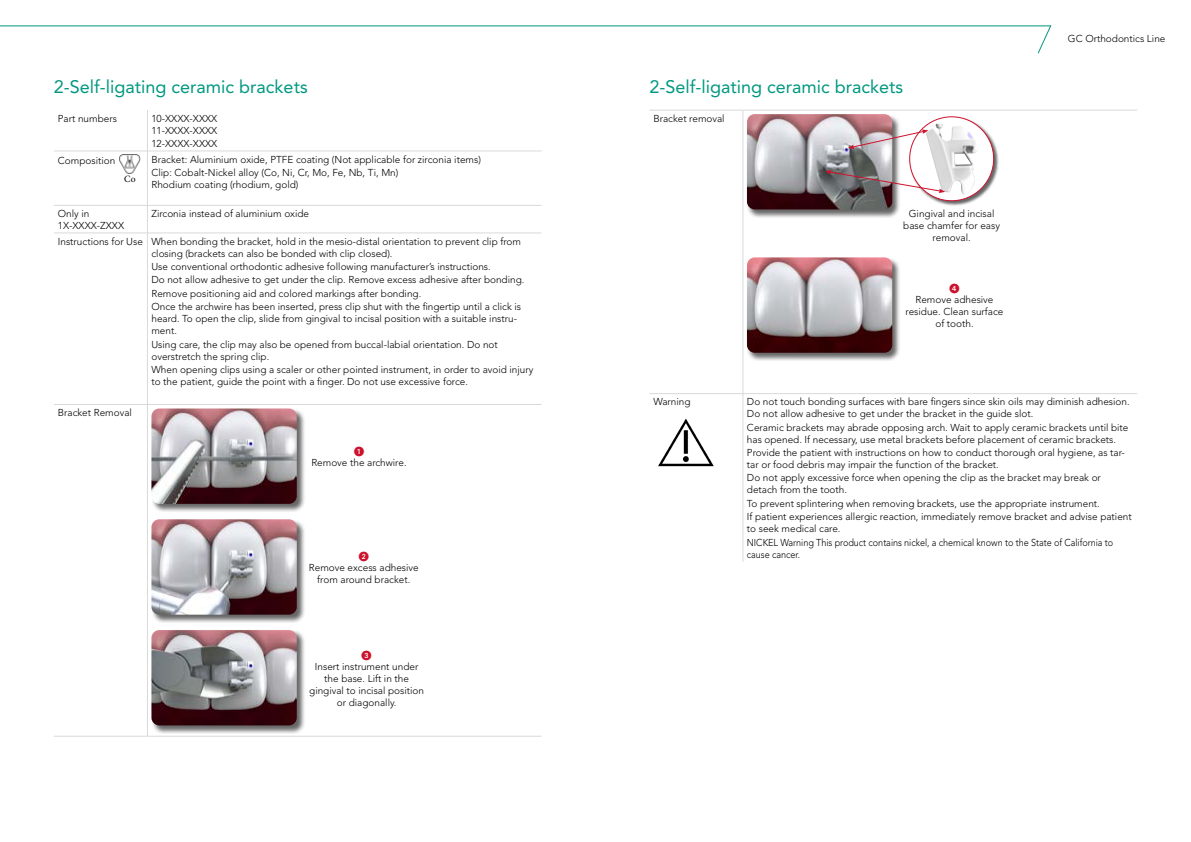
<style>
.page{position:relative;width:1191px;height:842px;background:#fff}
.page>*{position:absolute;margin:0;border:0;box-sizing:border-box;transform-origin:0 0}
.Sub_title{font:18px "Avenir LT Std";color:#009880}
.texte{font:300 10px/12px "Avenir LT Std";color:#000}
.texte-2{font:300 10px/12px "Avenir LT Std";color:#000;scale:.91 1}
.t1{font:9.6px "Minion Pro";color:#000}
</style>
<div class="page">
<svg style="left:0;top:25px;width:1051px;height:29px"></svg>
<hr style="left:147px;top:110px;width:1px;height:41px;background:#d8dada">
<hr style="left:54px;top:151px;width:93px;height:1px;background:#d8dada">
<hr style="left:147px;top:151px;width:394px;height:1px;background:#d8dada">
<hr style="left:147px;top:151px;width:1px;height:54px;background:#d8dada">
<hr style="left:54px;top:205px;width:93px;height:1px;background:#d8dada">
<hr style="left:147px;top:205px;width:394px;height:1px;background:#d8dada">
<svg style="left:147px;top:206px;width:1px;height:27px"></svg>
<hr style="left:54px;top:233px;width:93px;height:1px;background:#d8dada">
<hr style="left:147px;top:233px;width:394px;height:1px;background:#d8dada">
<hr style="left:147px;top:233px;width:1px;height:171px;background:#d8dada">
<hr style="left:54px;top:404px;width:93px;height:1px;background:#d8dada">
<hr style="left:147px;top:404px;width:394px;height:1px;background:#d8dada">
<hr style="left:147px;top:405px;width:1px;height:331px;background:#d8dada">
<hr style="left:54px;top:736px;width:93px;height:1px;background:#d8dada">
<hr style="left:147px;top:736px;width:394px;height:1px;background:#d8dada">
<img style="left:119px;top:155px;width:22px;height:19px">
<div style="left:151px;top:408px;width:154px;height:104px;background:#000;opacity:.6"></div>
<img style="left:151px;top:408px;width:146px;height:96px">
<div style="left:151px;top:519px;width:154px;height:104px;background:#000;opacity:.6"></div>
<img style="left:151px;top:519px;width:146px;height:96px">
<div style="left:151px;top:630px;width:154px;height:104px;background:#000;opacity:.6"></div>
<img style="left:151px;top:630px;width:146px;height:95px">
<hr style="left:743px;top:110px;width:1px;height:283px;background:#d8dada">
<hr style="left:743px;top:394px;width:1px;height:168px;background:#d8dada">
<hr style="left:649px;top:110px;width:94px;height:1px;background:#d8dada">
<hr style="left:743px;top:110px;width:394px;height:1px;background:#d8dada">
<hr style="left:649px;top:393px;width:94px;height:1px;background:#d8dada">
<hr style="left:743px;top:393px;width:394px;height:1px;background:#d8dada">
<div style="left:747px;top:257px;width:154px;height:104px;background:#000;opacity:.6"></div>
<img style="left:747px;top:257px;width:145px;height:96px">
<div style="left:747px;top:114px;width:154px;height:104px;background:#000;opacity:.6"></div>
<img style="left:747px;top:114px;width:145px;height:95px">
<div style="left:909px;top:117px;width:90px;height:90px;background:#000;opacity:.6"></div>
<div style="left:909px;top:117px;width:84px;height:84px;background:#fff;border-radius:50%"></div>
<img style="left:925px;top:122px;width:53px;height:72px">
<svg style="left:848px;top:129px;width:80px;height:20px"></svg>
<svg style="left:825px;top:170px;width:120px;height:23px"></svg>
<img style="left:658px;top:419px;width:56px;height:48px">
<p class="Sub_title" style="left:54px;top:76px;width:255px">2-Self-ligating ceramic brackets</p>
<p class="texte" style="left:58px;top:112px;width:61px">Part numbers</p>
<p class="texte" style="left:151px;top:112px;width:67px">10-XXXX-XXXX<br>11-XXXX-XXXX</p>
<p class="texte" style="left:151px;top:138px;width:67px">12-XXXX-XXXX</p>
<p class="texte" style="left:58px;top:154px;width:59px">Composition</p>
<p class="t1" style="left:124px;top:173px;width:13px">Co</p>
<p class="texte" style="left:151px;top:153px;width:331px">Bracket: Aluminium oxide, PTFE coating (Not applicable for zirconia items)</p>
<p class="texte" style="left:151px;top:167px;width:248px">Clip: Cobalt-Nickel alloy (Co, Ni, Cr, Mo, Fe, Nb, Ti, Mn)<br>Rhodium coating (rhodium, gold)</p>
<p class="texte" style="left:58px;top:208px;width:68px">Only in<br>1X-XXXX-ZXXX</p>
<p class="texte" style="left:151px;top:208px;width:159px">Zirconia instead of aluminium oxide</p>
<p class="texte" style="left:58px;top:235px;width:87px">Instructions for Use</p>
<p class="texte" style="left:151px;top:235px;width:371px">When bonding the bracket, hold in the mesio-distal orientation to prevent clip from closing (brackets can also be bonded with clip closed).</p>
<p class="texte" style="left:151px;top:260px;width:341px">Use conventional orthodontic adhesive following manufacturer’s instructions.</p>
<p class="texte" style="left:151px;top:274px;width:374px">Do not allow adhesive to get under the clip. Remove excess adhesive after bonding.</p>
<p class="texte" style="left:151px;top:287px;width:271px">Remove positioning aid and colored markings after bonding.</p>
<p class="texte" style="left:151px;top:301px;width:371px">Once the archwire has been inserted, press clip shut with the fingertip until a click is heard. To open the clip, slide from gingival to incisal position with a suitable instru&shy;ment.</p>
<p class="texte" style="left:151px;top:338px;width:348px">Using care, the clip may also be opened from buccal-labial orientation. Do not overstretch the spring clip.</p>
<p class="texte" style="left:151px;top:364px;width:383px">When opening clips using a scaler or other pointed instrument, in order to avoid injury to the patient, guide the point with a finger. Do not use excessive force.</p>
<p class="texte" style="left:58px;top:407px;width:76px">Bracket Removal</p>
<p class="texte" style="left:311px;top:457px;width:97px">Remove the archwire.</p>
<p class="texte" style="left:309px;top:561px;width:111px;text-align:center">Remove excess adhesive from around bracket.</p>
<p class="texte" style="left:309px;top:660px;width:116px;text-align:center">Insert instrument under the base. Lift in the gingival to incisal position or diagonally.</p>
<p class="Sub_title" style="left:649px;top:76px;width:255px">2-Self-ligating ceramic brackets</p>
<p class="texte" style="left:653px;top:112px;width:73px">Bracket removal</p>
<p class="texte" style="left:903px;top:208px;width:98px;text-align:center">Gingival and incisal base chamfer for easy removal.</p>
<p class="texte" style="left:905px;top:294px;width:99px;text-align:center">Remove adhesive residue. Clean surface of tooth.</p>
<p class="texte" style="left:1068px;top:32px;width:99px">GC Orthodontics Line</p>
<p class="texte" style="left:653px;top:396px;width:39px">Warning</p>
<p class="texte" style="left:747px;top:396px;width:384px">Do not touch bonding surfaces with bare fingers since skin oils may diminish adhesion.<br>Do not allow adhesive to get under the bracket in the guide slot.</p>
<p class="texte" style="left:747px;top:421px;width:383px">Ceramic brackets may abrade opposing arch. Wait to apply ceramic brackets until bite has opened. If necessary, use metal brackets before placement of ceramic brackets.</p>
<p class="texte" style="left:747px;top:447px;width:379px">Provide the patient with instructions on how to conduct thorough oral hygiene, as tar&shy;tar or food debris may impair the function of the bracket.</p>
<p class="texte" style="left:747px;top:472px;width:355px">Do not apply excessive force when opening the clip as the bracket may break or detach from the tooth.</p>
<p class="texte" style="left:747px;top:497px;width:354px">To prevent splintering when removing brackets, use the appropriate instrument.</p>
<p class="texte" style="left:747px;top:511px;width:386px">If patient experiences allergic reaction, immediately remove bracket and advise patient to seek medical care.</p>
<p class="texte-2" style="left:747px;top:536px;width:404px">NICKEL Warning This product contains nickel, a chemical known to the State of California to cause cancer.</p>
</div>
